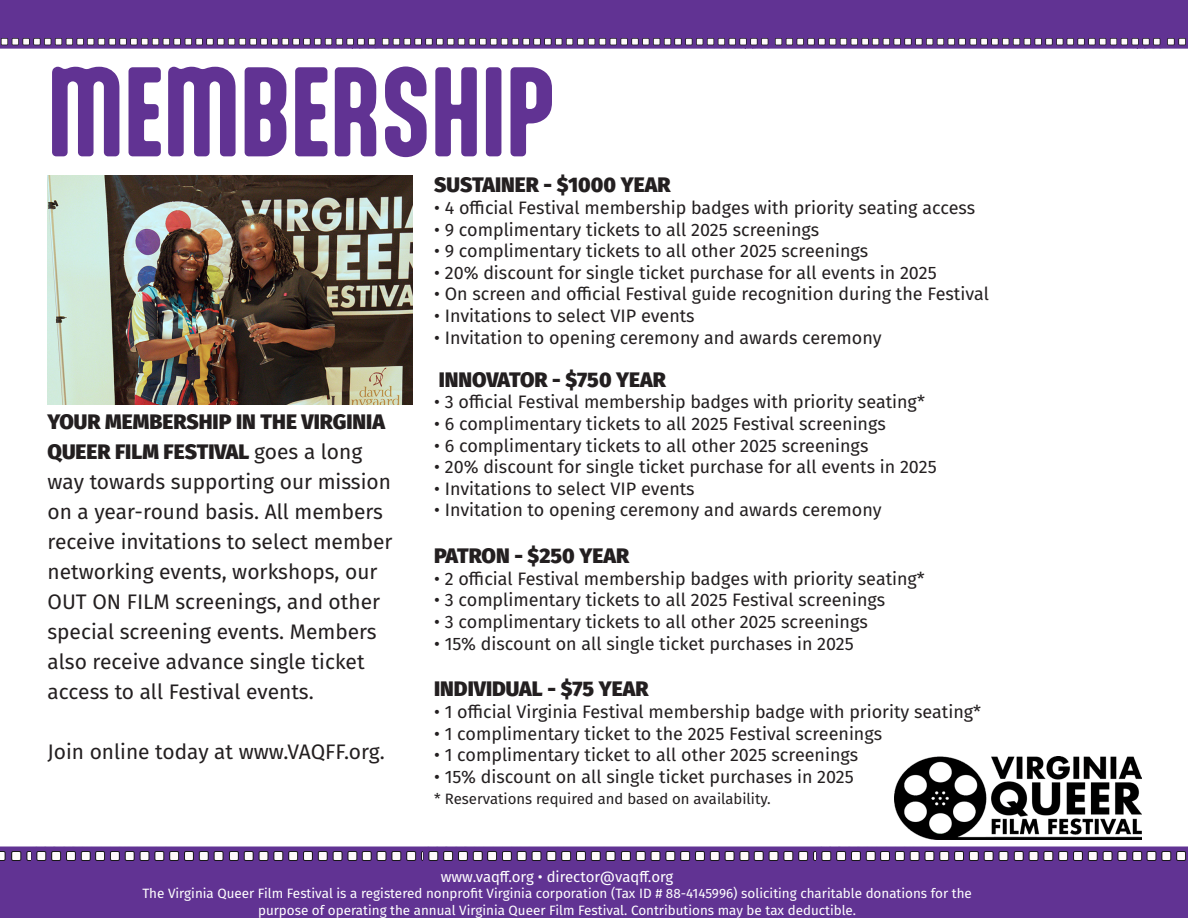
<style>
.page{position:relative;width:1188px;height:918px;background:#fff}
.page>*{position:absolute;margin:0;border:0;box-sizing:border-box;transform-origin:0 0}
.t1{font:700 108px "Aptly";color:#613393}
.t2{font:21px/30px "Fira Sans";color:#231f20}
.t3{font:800 21px "Fira Sans";color:#231f20}
.t4{font:18px "Fira Sans";color:#231f20}
.t5{font:15px "Fira Sans";color:#231f20}
.t6{font:15px "Fira Sans";color:#fff}
.t7{font:13.5px/16.2px "Fira Sans";color:#fff;text-align:center}
.s1{font-weight:800}
</style>
<div class="page">
<img style="left:895px;top:756px;width:246px;height:84px">
<img style="left:0;top:0;width:1188px;height:48px">
<img style="left:0;top:847px;width:1188px;height:71px">
<img style="left:48px;top:176px;width:365px;height:228px">
<p class="t1" style="left:48px;top:45px;width:510px">MEMBERSHIP</p>
<p class="t2" style="left:48px;top:406px;width:347px"><span class="s1">YOUR MEMBERSHIP IN THE VIRGINIA QUEER FILM FESTIVAL</span> goes a long way towards supporting our mission on a year-round basis. All members receive invitations to select member networking events, workshops, our OUT ON FILM screenings, and other special screening events. Members also receive advance single ticket access to all Festival events.</p>
<p class="t2" style="left:48px;top:736px;width:339px">Join online today at www.VAQFF.org.</p>
<p class="t3" style="left:434px;top:170px;width:238px">SUSTAINER - $1000 YEAR</p>
<p class="t4" style="left:434px;top:194px;width:543px">• 4 official Festival membership badges with priority seating access</p>
<p class="t4" style="left:434px;top:216px;width:387px">• 9 complimentary tickets to all 2025 screenings</p>
<p class="t4" style="left:434px;top:237px;width:436px">• 9 complimentary tickets to all other 2025 screenings</p>
<p class="t4" style="left:434px;top:259px;width:504px">• 20% discount for single ticket purchase for all events in 2025</p>
<p class="t4" style="left:434px;top:281px;width:556px">• On screen and official Festival guide recognition during the Festival</p>
<p class="t4" style="left:434px;top:302px;width:262px">• Invitations to select VIP events</p>
<p class="t4" style="left:434px;top:324px;width:449px">• Invitation to opening ceremony and awards ceremony</p>
<p class="t3" style="left:439px;top:365px;width:229px">INNOVATOR - $750 YEAR</p>
<p class="t4" style="left:434px;top:389px;width:492px">• 3 official Festival membership badges with priority seating*</p>
<p class="t4" style="left:434px;top:410px;width:453px">• 6 complimentary tickets to all 2025 Festival screenings</p>
<p class="t4" style="left:434px;top:432px;width:436px">• 6 complimentary tickets to all other 2025 screenings</p>
<p class="t4" style="left:434px;top:453px;width:504px">• 20% discount for single ticket purchase for all events in 2025</p>
<p class="t4" style="left:434px;top:475px;width:262px">• Invitations to select VIP events</p>
<p class="t4" style="left:434px;top:497px;width:449px">• Invitation to opening ceremony and awards ceremony</p>
<p class="t3" style="left:434px;top:541px;width:196px">PATRON - $250 YEAR</p>
<p class="t4" style="left:434px;top:565px;width:492px">• 2 official Festival membership badges with priority seating*</p>
<p class="t4" style="left:434px;top:587px;width:453px">• 3 complimentary tickets to all 2025 Festival screenings</p>
<p class="t4" style="left:434px;top:608px;width:435px">• 3 complimentary tickets to all other 2025 screenings</p>
<p class="t4" style="left:434px;top:630px;width:421px">• 15% discount on all single ticket purchases in 2025</p>
<p class="t3" style="left:434px;top:674px;width:216px">INDIVIDUAL - $75 YEAR</p>
<p class="t4" style="left:434px;top:698px;width:548px">• 1 official Virginia Festival membership badge with priority seating*</p>
<p class="t4" style="left:434px;top:720px;width:449px">• 1 complimentary ticket to the 2025 Festival screenings</p>
<p class="t4" style="left:434px;top:741px;width:426px">• 1 complimentary ticket to all other 2025 screenings</p>
<p class="t4" style="left:434px;top:763px;width:421px">• 15% discount on all single ticket purchases in 2025</p>
<p class="t5" style="left:434px;top:788px;width:338px">* Reservations required and based on availability.</p>
<p class="t6" style="left:441px;top:866px;width:234px">www.vaqff.org • director@vaqff.org</p>
<p class="t7" style="left:142px;top:885px;width:831px">The Virginia Queer Film Festival is a registered nonprofit Virginia corporation (Tax ID # 88-4145996) soliciting charitable donations for the purpose of operating the annual Virginia Queer Film Festival. Contributions may be tax deductible.</p>
</div>
